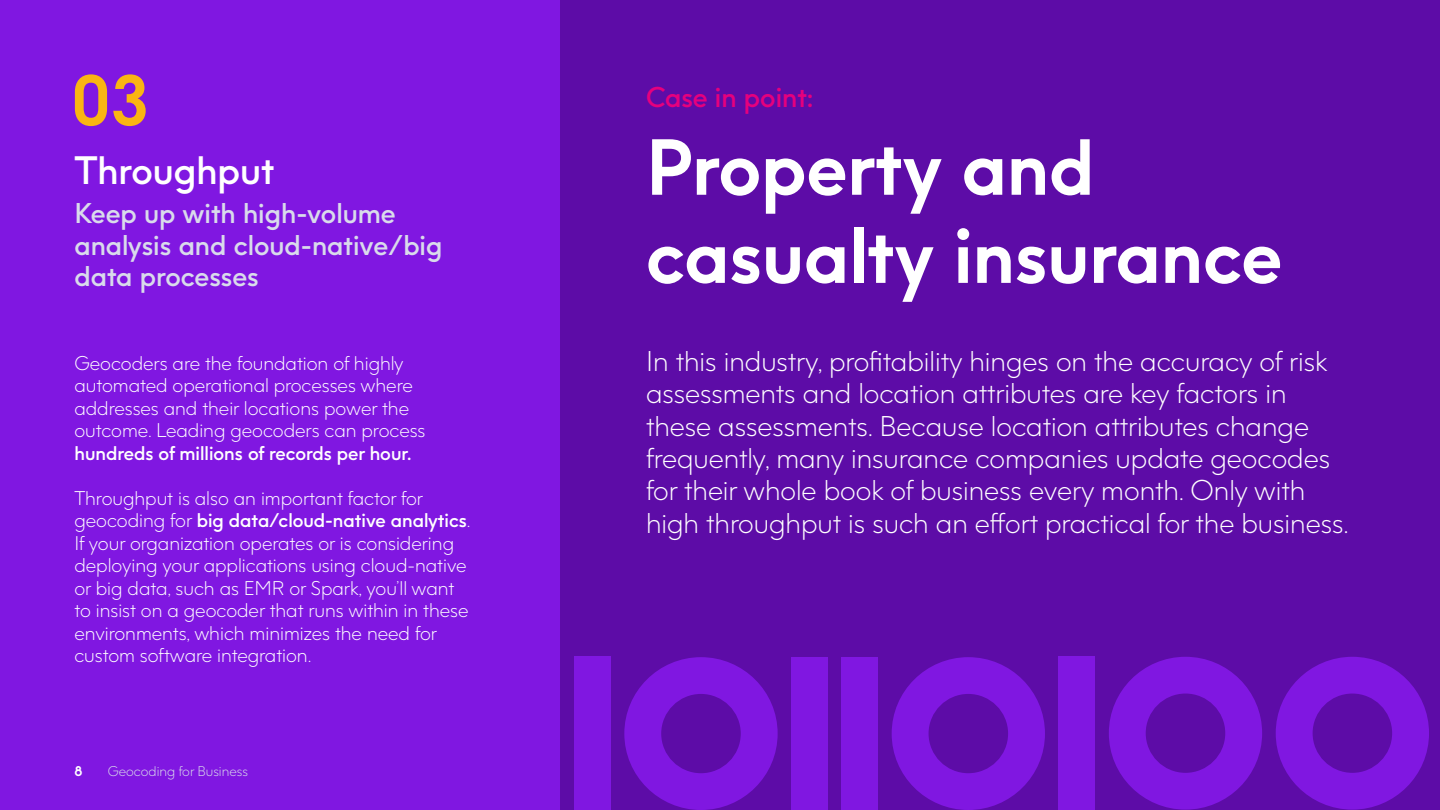
<style>
.page{position:relative;width:1440px;height:810px;background:#8017e1}
.page>*{position:absolute;margin:0;border:0;box-sizing:border-box;transform-origin:0 0}
.t1{font:700 75px/88.1px "Precisely";color:#fff}
.t2{font:700 67.5px "Precisely";color:#fab512}
.t3{font:600 37.5px "Precisely";color:#fff}
.t4{font:300 27px/32.4px "Precisely";color:#fff}
.t5{font:600 27px/31.7px "Precisely";color:#d9dbeb}
.t6{font:600 27px "Precisely";color:#e5007e}
.t7{font:300 18.75px/22.5px "Precisely";color:#fff}
.t8{font:600 18.75px "Precisely";color:#fff}
.t9{font:300 13.35px "Precisely";color:#d9dbeb}
.t10{font:700 13.35px "Precisely";color:#fff}
.s1{font-weight:600}
</style>
<div class="page">
<div style="left:561px;top:0;width:879px;height:810px;background:#5d0ca7"></div>
<div style="left:574px;top:657px;width:37px;height:153px;background:#8017e1"></div>
<div style="left:1059px;top:657px;width:36px;height:153px;background:#8017e1"></div>
<div style="left:791px;top:657px;width:37px;height:153px;background:#8017e1"></div>
<div style="left:842px;top:657px;width:36px;height:153px;background:#8017e1"></div>
<svg style="left:892px;top:657px;width:153px;height:153px"></svg>
<svg style="left:624px;top:657px;width:154px;height:153px"></svg>
<svg style="left:1276px;top:657px;width:153px;height:153px"></svg>
<svg style="left:1109px;top:657px;width:153px;height:153px"></svg>
<h2 class="t2" style="left:71px;top:57px;width:79px">03</h2>
<h3 class="t3" style="left:74px;top:146px;width:201px">Throughput</h3>
<h3 class="t5" style="left:74px;top:197px;width:370px">Keep up with high-volume analysis and cloud-native/big data processes</h3>
<p class="t7" style="left:74px;top:352px;width:353px">Geocoders are the foundation of highly automated operational processes where addresses and their locations power the outcome. Leading geocoders can process</p>
<p class="t8" style="left:74px;top:441px;width:339px">hundreds of millions of records per hour.</p>
<p class="t7" style="left:74px;top:487px;width:398px">Throughput is also an important factor for geocoding for <span class="s1">big data/cloud-native analytics</span>.<br>If your organization operates or is considering deploying your applications using cloud-native or big data, such as EMR or Spark, you’ll want to insist on a geocoder that runs within in these environments, which minimizes the need for custom software integration.</p>
<p class="t10" style="left:74px;top:762px;width:10px">8</p>
<p class="t9" style="left:108px;top:763px;width:142px">Geocoding for Business</p>
<h3 class="t6" style="left:646px;top:80px;width:169px">Case in point:</h3>
<h1 class="t1" style="left:646px;top:123px;width:638px">Property and casualty insurance</h1>
<p class="t4" style="left:646px;top:345px;width:704px">In this industry, profitability hinges on the accuracy of risk assessments and location attributes are key factors in these assessments. Because location attributes change frequently, many insurance companies update geocodes for their whole book of business every month. Only with high throughput is such an effort practical for the business.</p>
</div>
